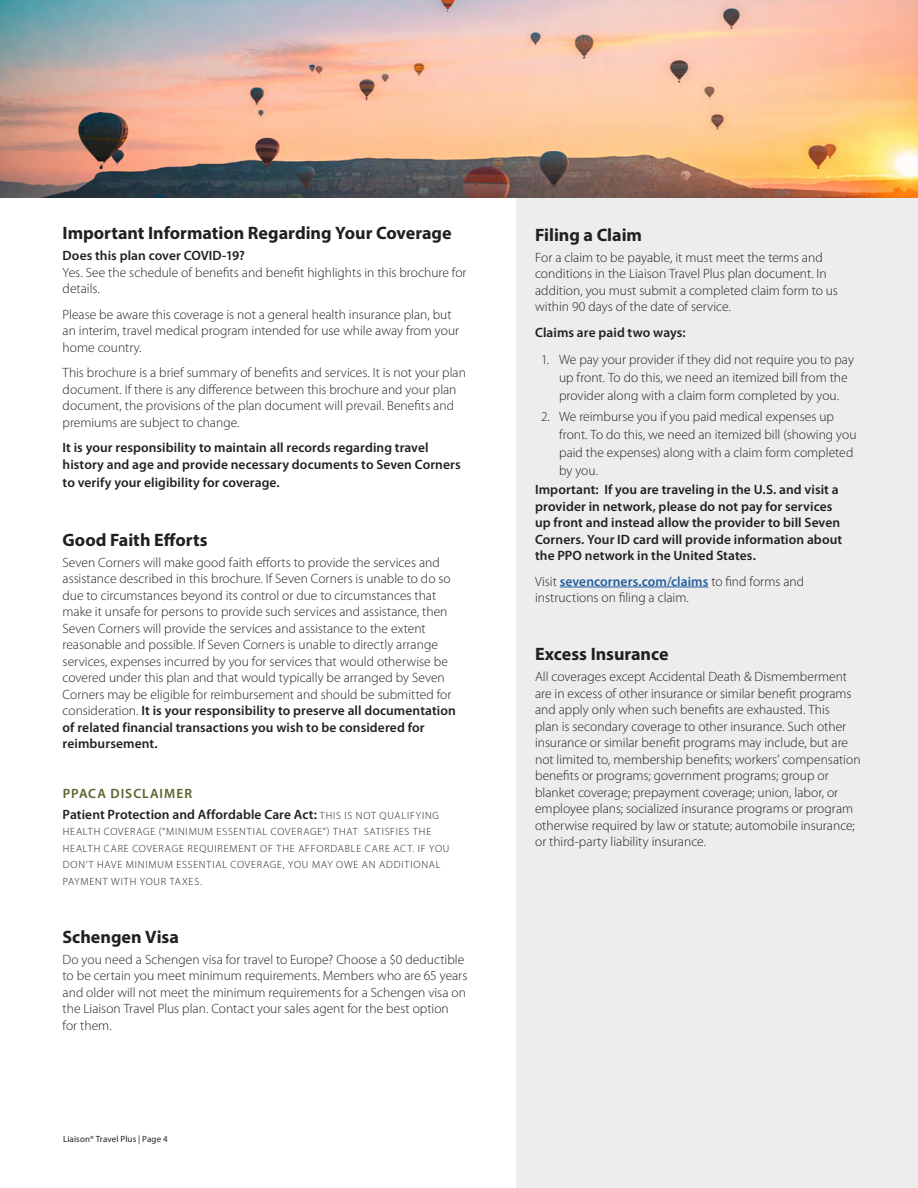
<style>
.page{position:relative;width:918px;height:1188px;background:#fff}
.page>*{position:absolute;margin:0;border:0;box-sizing:border-box;transform-origin:0 0}
.t1{font:700 18px "Myriad Pro";color:#231f20}
.t2{font:300 13.5px/16.5px "Myriad Pro";color:#231f20}
.t3{font:600 13.5px/16.5px "Myriad Pro";letter-spacing:.005em;color:#231f20}
.t4{font:300 10.5px/16.5px "Myriad Pro";letter-spacing:.075em;color:#231f20}
.t5{font:9px "Myriad Pro";letter-spacing:.015em;color:#231f20}
.s1{font-weight:600}
.s2{color:#56652c}
.s3{font-weight:300;font-size:10.5px}
.s4{font-weight:600;color:#215e9e}
</style>
<div class="page">
<div style="left:516px;top:0;width:402px;height:1188px;background:#ededee"></div>
<img style="left:0;top:0;width:918px;height:198px">
<hr style="left:560px;top:587px;width:148px;height:1px;background:#215e9e">
<h1 class="t1" style="left:63px;top:221px;width:390px">Important Information Regarding Your Coverage</h1>
<p class="t3" style="left:63px;top:247px;width:184px">Does this plan cover COVID-19?</p>
<p class="t2" style="left:63px;top:264px;width:406px">Yes. See the schedule of benefits and benefit highlights in this brochure for details.</p>
<p class="t2" style="left:63px;top:306px;width:398px">Please be aware this coverage is not a general health insurance plan, but an interim, travel medical program intended for use while away from your home country.</p>
<p class="t2" style="left:63px;top:365px;width:405px">This brochure is a brief summary of benefits and services. It is not your plan document. If there is any difference between this brochure and your plan document, the provisions of the plan document will prevail. Benefits and premiums are subject to change.</p>
<p class="t3" style="left:63px;top:439px;width:400px">It is your responsibility to maintain all records regarding travel history and age and provide necessary documents to Seven Corners</p>
<p class="t3" style="left:63px;top:473px;width:219px">to verify your eligibility for coverage.</p>
<h1 class="t1" style="left:63px;top:528px;width:146px">Good Faith Efforts</h1>
<p class="t2" style="left:63px;top:554px;width:395px">Seven Corners will make good faith efforts to provide the services and assistance described in this brochure. If Seven Corners is unable to do so due to circumstances beyond its control or due to circumstances that make it unsafe for persons to provide such services and assistance, then Seven Corners will provide the services and assistance to the extent reasonable and possible. If Seven Corners is unable to directly arrange services, expenses incurred by you for services that would otherwise be covered under this plan and that would typically be arranged by Seven Corners may be eligible for reimbursement and should be submitted for consideration. <span class="s1">It is your responsibility to preserve all documentation of related financial transactions you wish to be considered for reimbursement.</span></p>
<p class="t3" style="left:63px;top:782px;width:378px;line-height:21px"><span class="s2">PPACA DISCLAIMER<br></span>Patient Protection and Affordable Care Act: <span class="s3">THIS IS NOT QUALIFYING</span></p>
<p class="t4" style="left:63px;top:824px;width:388px">HEALTH COVERAGE (“MINIMUM ESSENTIAL COVERAGE”) THAT SATISFIES THE HEALTH CARE COVERAGE REQUIREMENT OF THE AFFORDABLE CARE ACT. IF YOU DON’T HAVE MINIMUM ESSENTIAL COVERAGE, YOU MAY OWE AN ADDITIONAL PAYMENT WITH YOUR TAXES.</p>
<h1 class="t1" style="left:63px;top:925px;width:118px">Schengen Visa</h1>
<p class="t2" style="left:63px;top:951px;width:406px">Do you need a Schengen visa for travel to Europe? Choose a $0 deductible to be certain you meet minimum requirements. Members who are 65 years and older will not meet the minimum requirements for a Schengen visa on the Liaison Travel Plus plan. Contact your sales agent for the best option<br>for them.</p>
<p class="t5" style="left:63px;top:1134px;width:106px">Liaison® Travel Plus | Page 4</p>
<h1 class="t1" style="left:535px;top:223px;width:108px">Filing a Claim</h1>
<p class="t2" style="left:535px;top:249px;width:304px">For a claim to be payable, it must meet the terms and conditions in the Liaison Travel Plus plan document. In addition, you must submit a completed claim form to us within 90 days of the date of service.</p>
<p class="t3" style="left:535px;top:323px;width:152px">Claims are paid two ways:</p>
<p class="t2" style="left:559px;top:350px;width:296px;line-height:18px;text-indent:-18px">1. We pay your provider if they did not require you to pay up front. To do this, we need an itemized bill from the provider along with a claim form completed by you.</p>
<p class="t2" style="left:559px;top:407px;width:299px;line-height:18px;text-indent:-18px">2. We reimburse you if you paid medical expenses up front. To do this, we need an itemized bill (showing you paid the expenses) along with a claim form completed by you.</p>
<p class="t3" style="left:535px;top:481px;width:309px">Important: If you are traveling in the U.S. and visit a provider in network, please do not pay for services up front and instead allow the provider to bill Seven Corners. Your ID card will provide information about the PPO network in the United States.</p>
<p class="t2" style="left:535px;top:573px;width:271px">Visit <span class="s4">sevencorners.com/claims</span> to find forms and instructions on filing a claim.</p>
<h1 class="t1" style="left:535px;top:643px;width:135px">Excess Insurance</h1>
<p class="t2" style="left:535px;top:669px;width:327px">All coverages except Accidental Death &amp; Dismemberment are in excess of other insurance or similar benefit programs and apply only when such benefits are exhausted. This<br>plan is secondary coverage to other insurance. Such other insurance or similar benefit programs may include, but are not limited to, membership benefits; workers’ compensation benefits or programs; government programs; group or blanket coverage; prepayment coverage; union, labor, or employee plans; socialized insurance programs or program otherwise required by law or statute; automobile insurance; or third-party liability insurance.</p>
</div>
